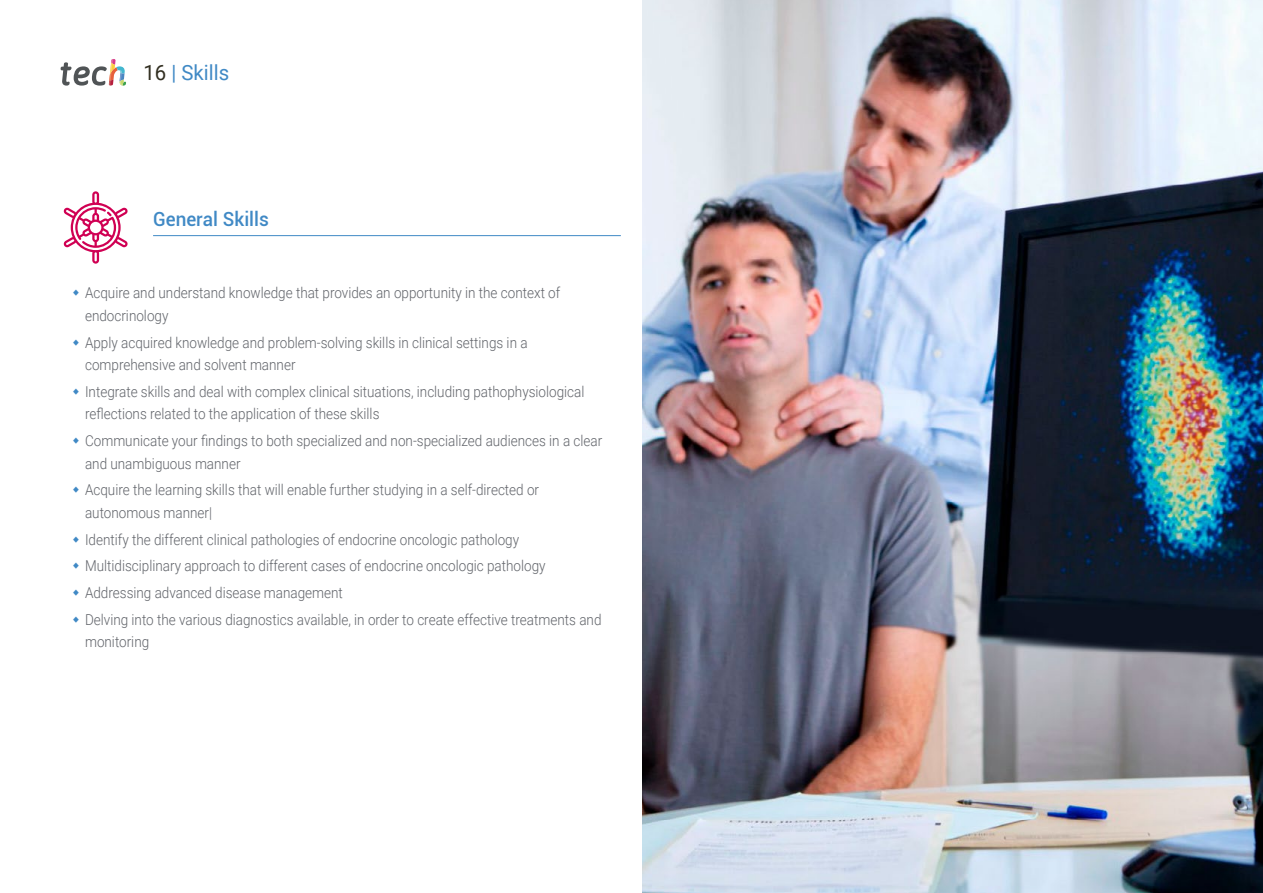
<style>
.page{position:relative;width:1263px;height:893px;background:#fff}
.page>*{position:absolute;margin:0;border:0;box-sizing:border-box;transform-origin:0 0}
.t1{font:21px "Roboto";color:#4089c5}
.t2{font:500 19.5px "Roboto";color:#4089c5}
.t3{font:300 15px/22.5px "Roboto";color:#61646a;scale:.9 1}
.s1{color:#312e20}
</style>
<div class="page">
<hr style="left:153px;top:235px;width:468px;height:1px;background:#4089c5">
<svg style="left:63px;top:191px;width:65px;height:73px"></svg>
<svg style="left:61px;top:59px;width:65px;height:27px"></svg>
<img style="left:642px;top:0;width:621px;height:893px">
<h1 class="t1" style="left:144px;top:57px;width:87px"><span class="s1">16</span> | Skills</h1>
<h2 class="t2" style="left:153px;top:206px;width:117px">General Skills</h2>
<p class="t3" style="left:85px;top:281px;width:530px">Acquire and understand knowledge that provides an opportunity in the context of endocrinology</p>
<p class="t3" style="left:85px;top:330px;width:493px">Apply acquired knowledge and problem-solving skills in clinical settings in a comprehensive and solvent manner</p>
<p class="t3" style="left:85px;top:380px;width:556px">Integrate skills and deal with complex clinical situations, including pathophysiological reflections related to the application of these skills</p>
<p class="t3" style="left:85px;top:429px;width:576px">Communicate your findings to both specialized and non-specialized audiences in a clear and unambiguous manner</p>
<p class="t3" style="left:85px;top:478px;width:506px">Acquire the learning skills that will enable further studying in a self-directed or autonomous manner|</p>
<p class="t3" style="left:85px;top:525px;width:575px;line-height:26.7px">Identify the different clinical pathologies of endocrine oncologic pathology Multidisciplinary approach to different cases of endocrine oncologic pathology Addressing advanced disease management<br>Delving into the various diagnostics available, in order to create effective treatments and</p>
<p class="t3" style="left:85px;top:630px;width:73px">monitoring</p>
</div>
